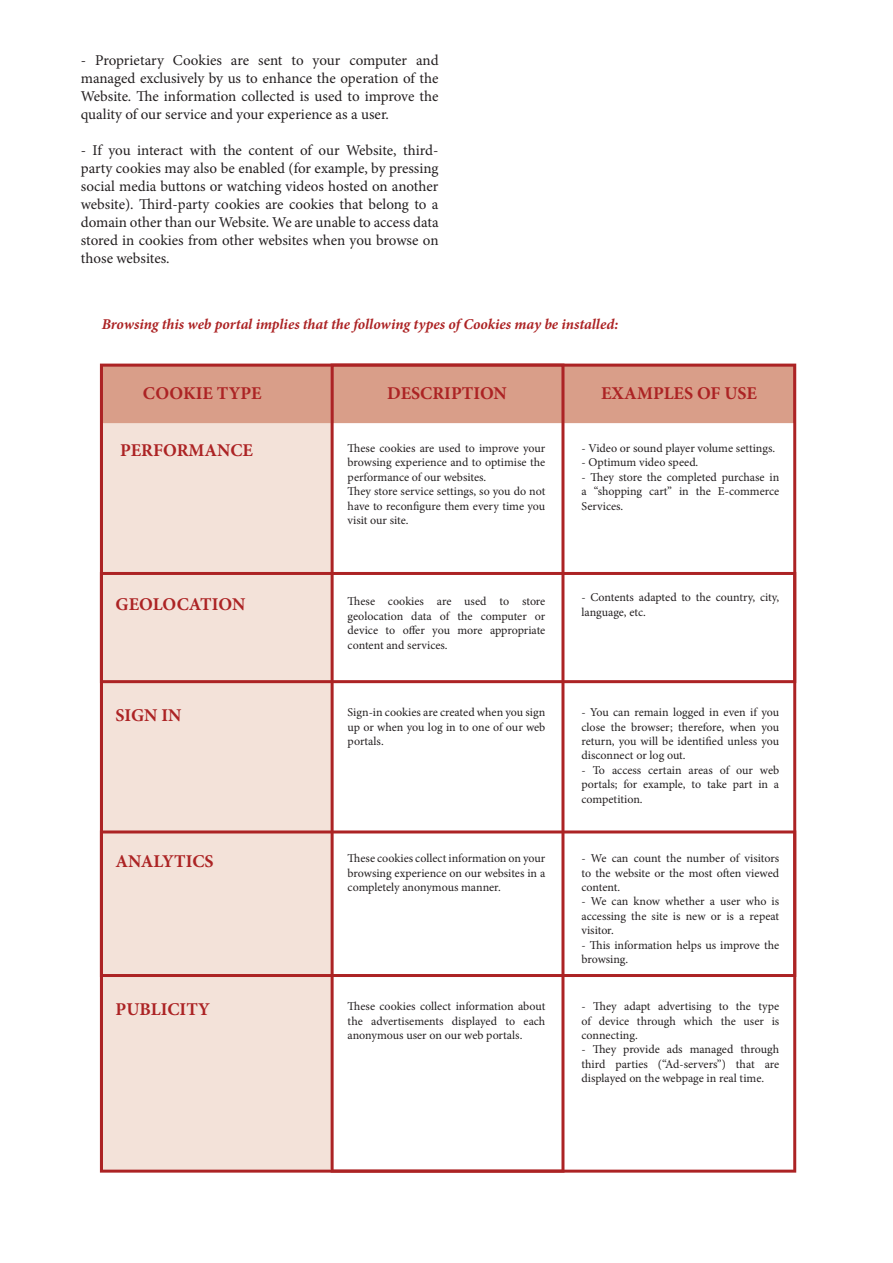
<style>
.page{position:relative;width:893px;height:1263px;background:#fff}
.page>*{position:absolute;margin:0;border:0;box-sizing:border-box;transform-origin:0 0}
.t1{font:700 18px "Minion Pro";color:#ac2324}
.t2{font:15px/18px "Minion Pro";color:#231f20;text-align:justify}
.t3{font:italic 700 15px "Minion Pro";letter-spacing:-.005em;color:#ac2324}
.t4{font:12px/14.4px "Minion Pro";color:#231f20;text-align:justify}
</style>
<div class="page">
<svg style="left:100px;top:364px;width:696px;height:808px"></svg>
<div style="left:101px;top:423px;width:230px;height:748px;background:#f3e2d9"></div>
<svg style="left:331px;top:364px;width:233px;height:808px"></svg>
<div style="left:102px;top:365px;width:693px;height:58px;background:#d99e89"></div>
<svg style="left:100px;top:572px;width:696px;height:111px"></svg>
<svg style="left:100px;top:830px;width:696px;height:147px"></svg>
<p class="t2" style="left:81px;top:51px;width:359px">- Proprietary Cookies are sent to your computer and managed exclusively by us to enhance the operation of the Website. The information collected is used to improve the quality of our service and your experience as a user.</p>
<p class="t2" style="left:81px;top:141px;width:359px">- If you interact with the content of our Website, third&shy;party cookies may also be enabled (for example, by pressing social media buttons or watching videos hosted on another website). Third-party cookies are cookies that belong to a domain other than our Website. We are unable to access data stored in cookies from other websites when you browse on those websites.</p>
<p class="t3" style="left:102px;top:313px;width:518px">Browsing this web portal implies that the following types of Cookies may be installed:</p>
<h1 class="t1" style="left:143px;top:381px;width:120px">COOKIE TYPE</h1>
<h1 class="t1" style="left:387px;top:381px;width:121px">DESCRIPTION</h1>
<h1 class="t1" style="left:601px;top:381px;width:157px">EXAMPLES OF USE</h1>
<h1 class="t1" style="left:120px;top:438px;width:134px">PERFORMANCE</h1>
<p class="t4" style="left:348px;top:441px;width:199px;text-align:left">These cookies are used to improve your browsing experience and to optimise the performance of our websites.<br>They store service settings, so you do not have to reconfigure them every time you visit our site.</p>
<p class="t4" style="left:581px;top:441px;width:195px">- Video or sound player volume settings.</p>
<p class="t4" style="left:581px;top:455px;width:118px">- Optimum video speed.</p>
<p class="t4" style="left:581px;top:470px;width:199px">- They store the completed purchase in a “shopping cart” in the E-commerce Services.</p>
<h1 class="t1" style="left:116px;top:591px;width:131px">GEOLOCATION</h1>
<p class="t4" style="left:348px;top:594px;width:199px">These cookies are used to store geolocation data of the computer or device to offer you more appropriate content and services.</p>
<p class="t4" style="left:581px;top:590px;width:199px">- Contents adapted to the country, city, language, etc.</p>
<h1 class="t1" style="left:116px;top:702px;width:67px">SIGN IN</h1>
<p class="t4" style="left:348px;top:705px;width:199px">Sign-in cookies are created when you sign up or when you log in to one of our web portals.</p>
<p class="t4" style="left:581px;top:705px;width:199px">- You can remain logged in even if you close the browser; therefore, when you return, you will be identified unless you disconnect or log out.</p>
<p class="t4" style="left:581px;top:763px;width:199px">- To access certain areas of our web portals; for example, to take part in a competition.</p>
<h1 class="t1" style="left:116px;top:848px;width:100px">ANALYTICS</h1>
<h1 class="t1" style="left:116px;top:996px;width:96px">PUBLICITY</h1>
<p class="t4" style="left:348px;top:851px;width:199px">These cookies collect information on your browsing experience on our websites in a completely anonymous manner.</p>
<p class="t4" style="left:581px;top:851px;width:199px">- We can count the number of visitors to the website or the most often viewed content.</p>
<p class="t4" style="left:581px;top:894px;width:199px">- We can know whether a user who is accessing the site is new or is a repeat visitor.</p>
<p class="t4" style="left:581px;top:937px;width:199px">- This information helps us improve the browsing.</p>
<p class="t4" style="left:348px;top:999px;width:199px">These cookies collect information about the advertisements displayed to each anonymous user on our web portals.</p>
<p class="t4" style="left:581px;top:999px;width:199px">- They adapt advertising to the type of device through which the user is connecting.</p>
<p class="t4" style="left:581px;top:1042px;width:199px">- They provide ads managed through third parties (“Ad-servers”) that are displayed on the webpage in real time.</p>
</div>
